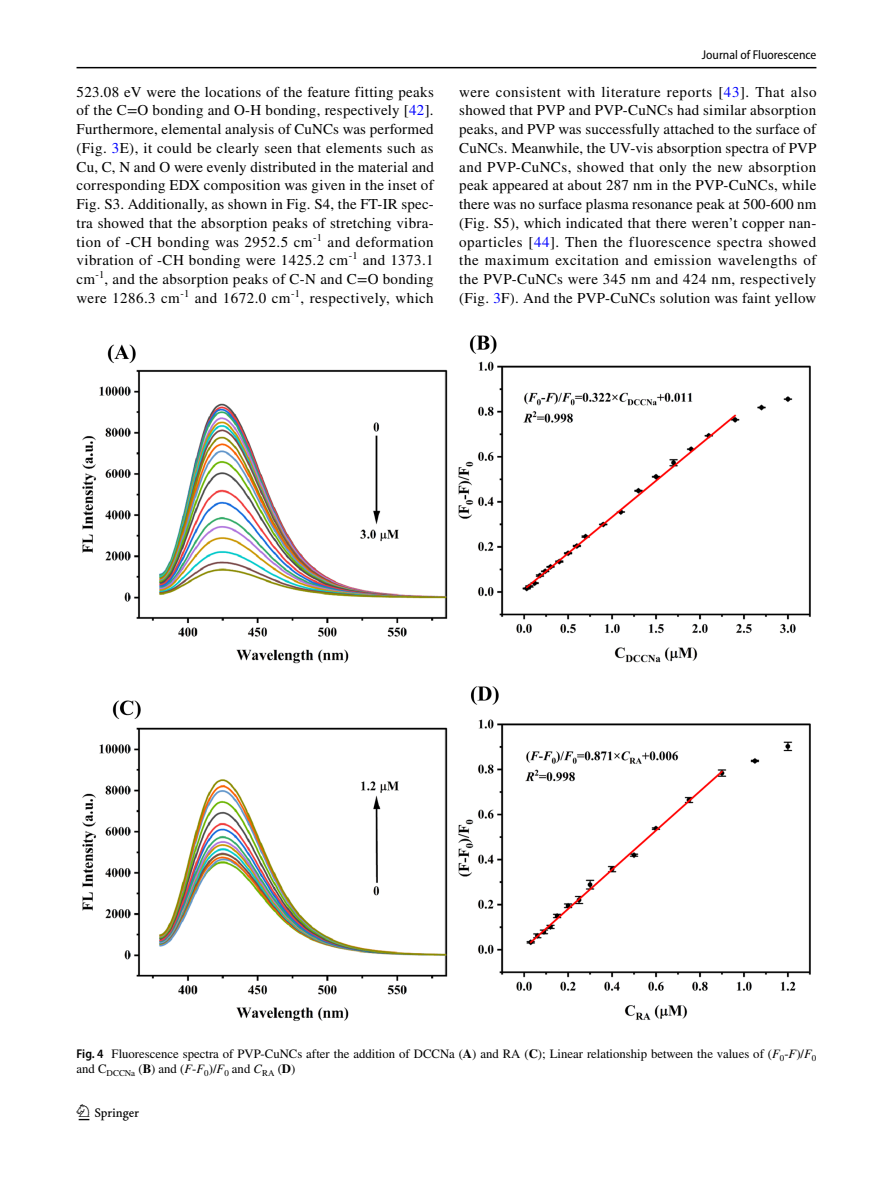
<style>
.page{position:relative;width:893px;height:1187px;background:#fff}
.page>*{position:absolute;margin:0;border:0;box-sizing:border-box;transform-origin:0 0}
.t1{font:22.5px "Springnew Regular 2";color:#000}
.t2{font:15px/18.8px "STIX";letter-spacing:.02em;color:#000;text-align:justify}
.t3{font:12.75px/15px "STIX";color:#000}
.t4{font:semi-condensed 12.75px "Myriad Pro";color:#000}
.s1{color:#00f}
.s2{font-family:"Myriad Pro";font-weight:600;font-stretch:semi-condensed}
.s3{font-weight:700}
.s4{font-style:italic}
</style>
<div class="page">
<hr style="left:77px;top:67px;width:739px;height:1px;background:#000">
<img style="left:82px;top:335px;width:729px;height:686px">
<p class="t4" style="left:702px;top:48px;width:116px">Journal of Fluorescence</p>
<p class="t2" style="left:77px;top:83px;width:359px">523.08 eV were the locations of the feature fitting peaks of the C=O bonding and O-H bonding, respectively [<span class="s1">42</span>].<br>Furthermore, elemental analysis of CuNCs was performed (Fig. <span class="s1">3</span>E), it could be clearly seen that elements such as Cu, C, N and O were evenly distributed in the material and corresponding EDX composition was given in the inset of Fig. S3. Additionally, as shown in Fig. S4, the FT-IR spec&shy;tra showed that the absorption peaks of stretching vibra&shy;tion of -CH bonding was 2952.5 cm<sup>-1</sup> and deformation vibration of -CH bonding were 1425.2 cm<sup>-1</sup> and 1373.1 cm<sup>-1</sup>, and the absorption peaks of C-N and C=O bonding were 1286.3 cm<sup>-1</sup> and 1672.0 cm<sup>-1</sup>, respectively, which</p>
<p class="t2" style="left:459px;top:83px;width:359px">were consistent with literature reports [<span class="s1">43</span>]. That also showed that PVP and PVP-CuNCs had similar absorption peaks, and PVP was successfully attached to the surface of CuNCs. Meanwhile, the UV-vis absorption spectra of PVP and PVP-CuNCs, showed that only the new absorption peak appeared at about 287 nm in the PVP-CuNCs, while there was no surface plasma resonance peak at 500-600 nm (Fig. S5), which indicated that there weren’t copper nan&shy;oparticles [<span class="s1">44</span>]. Then the fluorescence spectra showed the maximum excitation and emission wavelengths of the PVP-CuNCs were 345 nm and 424 nm, respectively (Fig. <span class="s1">3</span>F). And the PVP-CuNCs solution was faint yellow</p>
<p class="t3" style="left:77px;top:1046px;width:741px"><span class="s2">Fig. 4</span> Fluorescence spectra of PVP-CuNCs after the addition of DCCNa (<span class="s3">A</span>) and RA (<span class="s3">C</span>); Linear relationship between the values of (<span class="s4">F</span><sub>0</sub>-<span class="s4">F</span>)/<span class="s4">F</span><sub>0 </sub>and C<sub>DCCNa</sub> (<span class="s3">B</span>) and (<span class="s4">F</span>-<span class="s4">F</span><sub>0</sub>)/<span class="s4">F</span><sub>0</sub> and <span class="s4">C</span><sub>RA</sub> (<span class="s3">D</span>)</p>
<h1 class="t1" style="left:79px;top:1104px;width:62px">1 3</h1>
</div>
